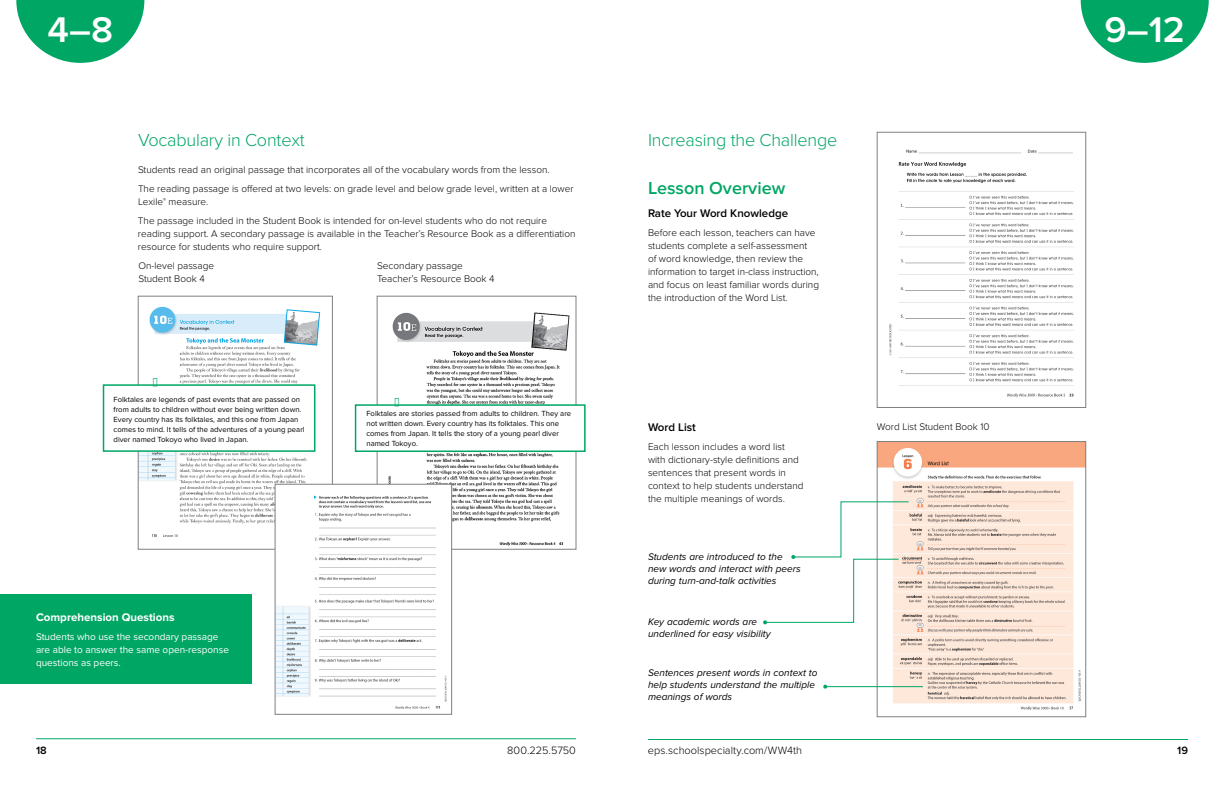
<style>
.page{position:relative;width:1224px;height:792px;background:#fff}
.page>*{position:absolute;margin:0;border:0;box-sizing:border-box;transform-origin:0 0}
.t1{font:600 37px "Proxima Nova";color:#fff}
.t2{font:300 18px "Proxima Nova";letter-spacing:-.01em;color:#00a664}
.t3{font:600 18px "Proxima Nova";color:#00a664}
.t4{font:600 11.5px "Proxima Nova";color:#000}
.t5{font:700 11.5px "Proxima Nova";color:#fff}
.t6{font:300 11px "Proxima Nova";color:#000}
.t7{font:600 11px "Proxima Nova";color:#000}
.t8{font:300 10px/13px "Proxima Nova";color:#000}
.t9{font:italic 10px/12px "Proxima Nova";color:#000}
.t10{font:10px/13px "Proxima Nova";color:#fff}
.t11{font:7.7px/9.9px "Proxima Nova";color:#000}
</style>
<div class="page">
<hr style="left:36px;top:738px;width:540px;height:1px;background:#00a664">
<hr style="left:648px;top:739px;width:540px;height:1px;background:#00a664">
<div style="left:0;top:594px;width:252px;height:90px;background:#00a664"></div>
<img style="left:379px;top:312px;width:191px;height:236px">
<div style="left:377px;top:296px;width:199px;height:254px;border:1px solid #7e8083"></div>
<img style="left:140px;top:306px;width:190px;height:242px">
<div style="left:138px;top:296px;width:195px;height:254px;border:1px solid #7e8083"></div>
<img style="left:277px;top:486px;width:173px;height:224px">
<div style="left:275px;top:484px;width:177px;height:231px;border:1px solid #7e8083"></div>
<img style="left:879px;top:443px;width:205px;height:267px">
<div style="left:877px;top:441px;width:209px;height:276px;border:1px solid #7e8083"></div>
<img style="left:889px;top:149px;width:185px;height:249px">
<div style="left:877px;top:132px;width:209px;height:276px;border:1px solid #7e8083"></div>
<svg style="left:763px;top:501px;width:146px;height:123px"></svg>
<hr style="left:825px;top:686px;width:98px;height:1px;background:#00a664">
<svg style="left:823px;top:685px;width:4px;height:4px"></svg>
<svg style="left:16px;top:0;width:128px;height:63px"></svg>
<svg style="left:1081px;top:0;width:128px;height:63px"></svg>
<svg style="left:354px;top:398px;width:232px;height:55px"></svg>
<svg style="left:102px;top:378px;width:214px;height:75px"></svg>
<h1 class="t1" style="left:48px;top:8px;width:67px">4–8</h1>
<h1 class="t1" style="left:1105px;top:8px;width:82px">9–12</h1>
<h2 class="t2" style="left:138px;top:130px;width:168px">Vocabulary in Context</h2>
<p class="t8" style="left:138px;top:160px;width:437px;line-height:19px">Students read an original passage that incorporates all of the vocabulary words from the lesson.<br>The reading passage is offered at two levels: on grade level and below grade level, written at a lower</p>
<p class="t8" style="left:138px;top:192px;width:411px;line-height:19px">Lexile<sup>®</sup> measure.<br>The passage included in the Student Book is intended for on-level students who do not require</p>
<p class="t8" style="left:138px;top:227px;width:439px">reading support. A secondary passage is available in the Teacher’s Resource Book as a differentiation resource for students who require support.</p>
<p class="t8" style="left:138px;top:260px;width:77px">On-level passage<br>Student Book 4</p>
<p class="t11" style="left:114px;top:395px;width:193px">Folktales are legends of past events that are passed on from adults to children without ever being written down.<br>Every country has its folktales, and this one from Japan comes to mind. It tells of the adventures of a young pearl diver named Tokoyo who lived in Japan.</p>
<p class="t8" style="left:377px;top:260px;width:119px">Secondary passage<br>Teacher’s Resource Book 4</p>
<p class="t11" style="left:366px;top:409px;width:206px">Folktales are stories passed from adults to children. They are not written down. Every country has its folktales. This one comes from Japan. It tells the story of a young pearl diver named Tokoyo.</p>
<p class="t5" style="left:36px;top:610px;width:140px">Comprehension Questions</p>
<p class="t10" style="left:36px;top:630px;width:195px">Students who use the secondary passage are able to answer the same open-response questions as peers.</p>
<h2 class="t2" style="left:648px;top:130px;width:191px">Increasing the Challenge</h2>
<h2 class="t3" style="left:648px;top:178px;width:139px">Lesson Overview</h2>
<p class="t4" style="left:648px;top:207px;width:142px">Rate Your Word Knowledge</p>
<p class="t8" style="left:648px;top:227px;width:173px">Before each lesson, teachers can have students complete a self-assessment<br>of word knowledge, then review the information to target in-class instruction, and focus on least familiar words during the introduction of the Word List.</p>
<p class="t4" style="left:648px;top:421px;width:49px">Word List</p>
<p class="t8" style="left:877px;top:420px;width:114px">Word List Student Book 10</p>
<p class="t8" style="left:648px;top:440px;width:157px">Each lesson includes a word list with dictionary-style definitions and sentences that present words in context to help students understand the multiple meanings of words.</p>
<p class="t9" style="left:648px;top:551px;width:154px">Students are introduced to the new words and interact with peers during turn-and-talk activities</p>
<p class="t9" style="left:648px;top:616px;width:124px">Key academic words are underlined for easy visibility</p>
<p class="t9" style="left:648px;top:667px;width:171px">Sentences present words in context to help students understand the multiple meanings of words</p>
<p class="t7" style="left:36px;top:744px;width:12px">18</p>
<p class="t6" style="left:507px;top:744px;width:70px">800.225.5750</p>
<p class="t6" style="left:648px;top:744px;width:156px">eps.schoolspecialty.com/WW4th</p>
<p class="t7" style="left:1177px;top:744px;width:12px">19</p>
</div>
